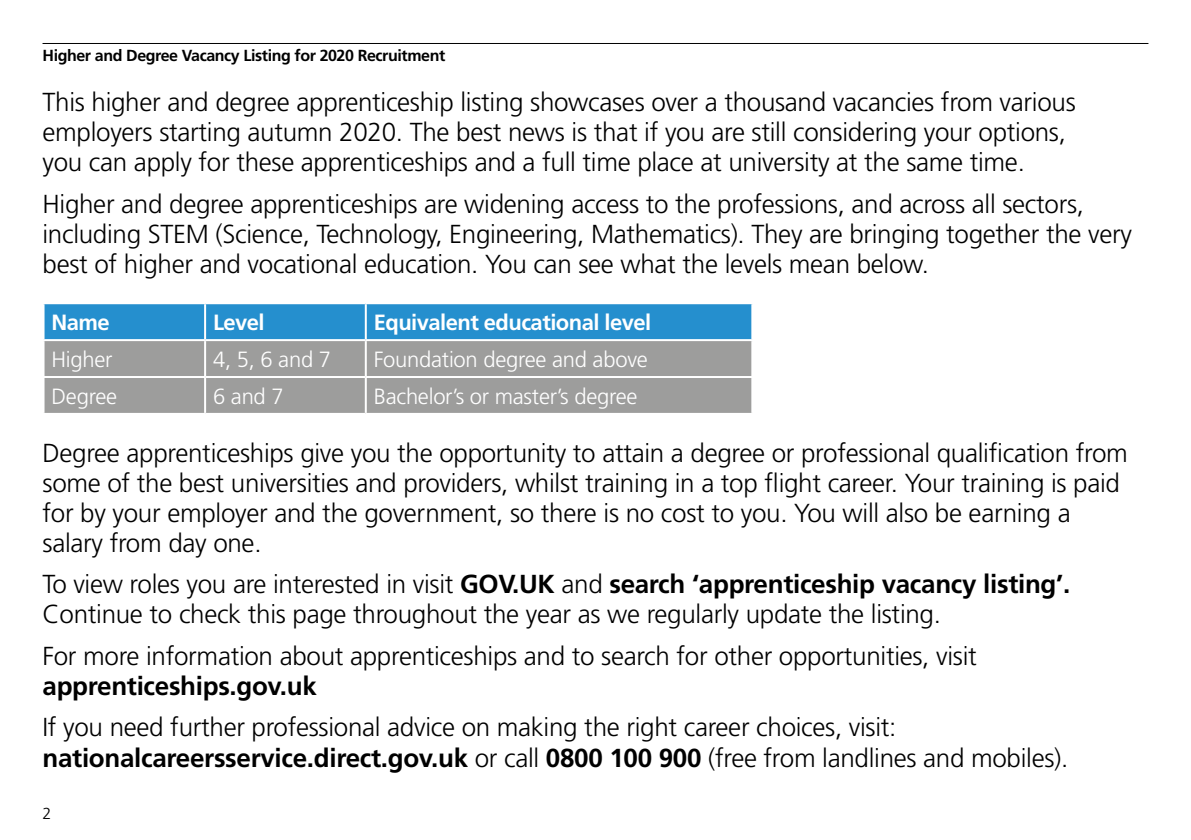
<style>
.page{position:relative;width:1191px;height:840px;background:#fff}
.page>*{position:absolute;margin:0;border:0;box-sizing:border-box;transform-origin:0 0}
.t1{font:300 26px/30px "Frutiger";letter-spacing:-.01em;color:#000}
.t2{font:700 26px "Frutiger";letter-spacing:-.01em;color:#000}
.t3{font:300 22px "Frutiger";letter-spacing:-.01em;color:#fff}
.t4{font:700 22px "Frutiger";letter-spacing:-.025em;color:#fff}
.t5{font:700 16px "Frutiger";letter-spacing:-.025em;color:#000}
.t6{font:300 16px "Frutiger";color:#000}
.s1{font-weight:700}
</style>
<div class="page">
<hr style="left:43px;top:43px;width:1105px;height:1px;background:#000">
<div style="left:45px;top:304px;width:706px;height:35px;background:#258fce"></div>
<div style="left:45px;top:341px;width:706px;height:71px;background:#9d9d9c"></div>
<hr style="left:204px;top:304px;width:2px;height:35px;background:#fff">
<hr style="left:365px;top:304px;width:2px;height:35px;background:#fff">
<hr style="left:204px;top:341px;width:2px;height:35px;background:#fff">
<hr style="left:365px;top:341px;width:2px;height:35px;background:#fff">
<hr style="left:43px;top:376px;width:162px;height:2px;background:#fff">
<hr style="left:205px;top:376px;width:161px;height:2px;background:#fff">
<hr style="left:204px;top:378px;width:2px;height:34px;background:#fff">
<hr style="left:366px;top:376px;width:387px;height:2px;background:#fff">
<hr style="left:365px;top:378px;width:2px;height:34px;background:#fff">
<p class="t5" style="left:43px;top:46px;width:404px">Higher and Degree Vacancy Listing for 2020 Recruitment</p>
<p class="t1" style="left:43px;top:87px;width:1034px">This higher and degree apprenticeship listing showcases over a thousand vacancies from various employers starting autumn 2020. The best news is that if you are still considering your options, you can apply for these apprenticeships and a full time place at university at the same time.</p>
<p class="t1" style="left:43px;top:188px;width:1091px">Higher and degree apprenticeships are widening access to the professions, and across all sectors, including STEM (Science, Technology, Engineering, Mathematics). They are bringing together the very best of higher and vocational education. You can see what the levels mean below.</p>
<p class="t4" style="left:52px;top:309px;width:60px">Name</p>
<p class="t4" style="left:213px;top:309px;width:53px">Level</p>
<p class="t4" style="left:374px;top:309px;width:279px">Equivalent educational level</p>
<p class="t3" style="left:52px;top:347px;width:63px">Higher</p>
<p class="t3" style="left:213px;top:347px;width:119px">4, 5, 6 and 7</p>
<p class="t3" style="left:374px;top:347px;width:275px">Foundation degree and above</p>
<p class="t3" style="left:52px;top:384px;width:67px">Degree</p>
<p class="t3" style="left:213px;top:384px;width:72px">6 and 7</p>
<p class="t3" style="left:374px;top:384px;width:265px">Bachelor’s or master’s degree</p>
<p class="t1" style="left:43px;top:437px;width:1086px">Degree apprenticeships give you the opportunity to attain a degree or professional qualification from some of the best universities and providers, whilst training in a top flight career. Your training is paid for by your employer and the government, so there is no cost to you. You will also be earning a salary from day one.</p>
<p class="t1" style="left:43px;top:569px;width:1029px">To view roles you are interested in visit <span class="s1">GOV.UK</span> and <span class="s1">search ‘apprenticeship vacancy listing’.<br></span>Continue to check this page throughout the year as we regularly update the listing.</p>
<p class="t1" style="left:43px;top:640px;width:935px">For more information about apprenticeships and to search for other opportunities, visit</p>
<p class="t2" style="left:43px;top:670px;width:276px">apprenticeships.gov.uk</p>
<p class="t1" style="left:43px;top:711px;width:1027px;line-height:31px">If you need further professional advice on making the right career choices, visit: <span class="s1">nationalcareersservice.direct.gov.uk</span> or call <span class="s1">0800 100 900</span> (free from landlines and mobiles).</p>
<p class="t6" style="left:43px;top:803px;width:10px">2</p>
</div>
